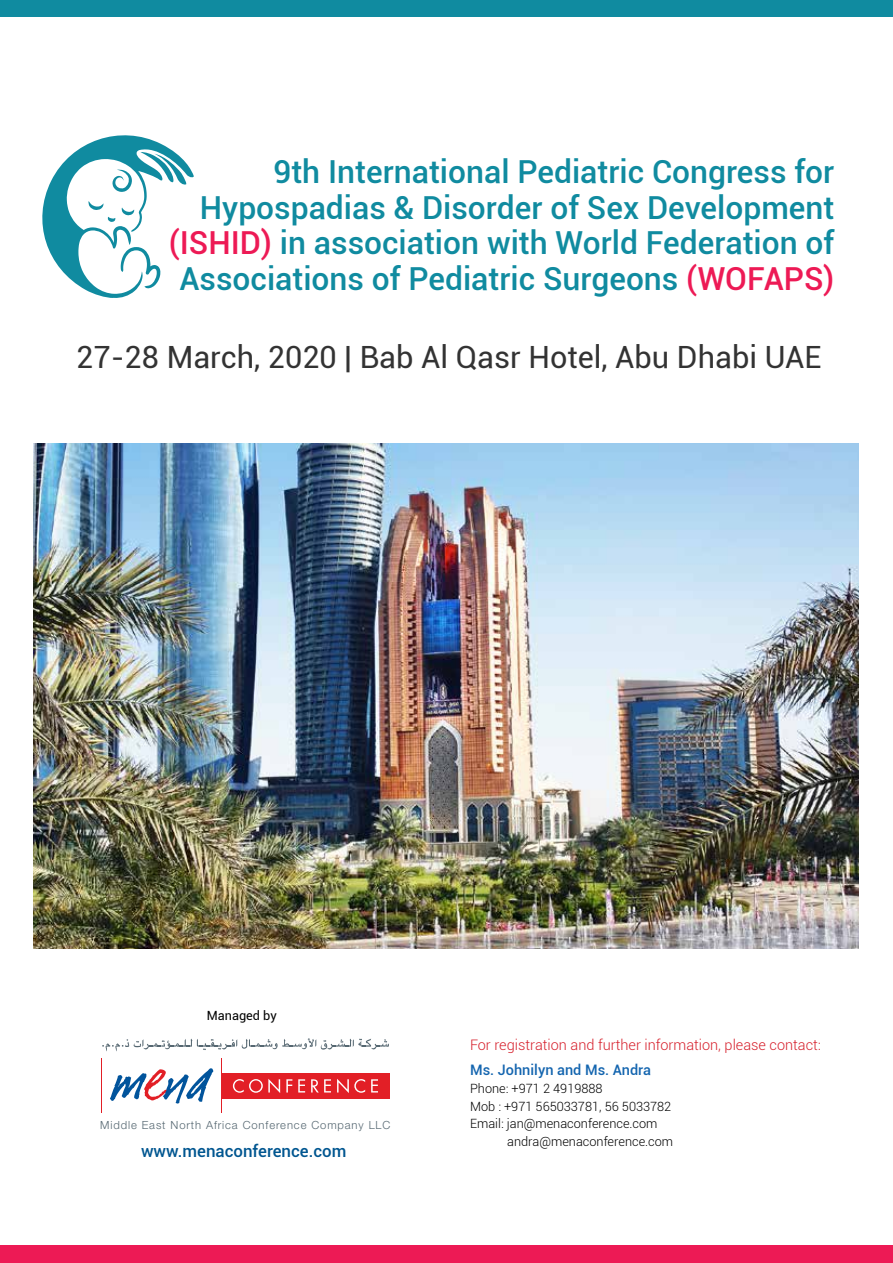
<style>
.page{position:relative;width:893px;height:1263px;background:#fff}
.page>*{position:absolute;margin:0;border:0;box-sizing:border-box;transform-origin:0 0}
.t1{font:500 31.8px/35.5px "Roboto";color:#108ba0;text-align:right}
.t2{font:30.6px "Roboto";color:#333}
.t3{font:500 16.95px "Roboto";color:#005690}
.t4{font:300 14.55px "Roboto";color:#d61f2b}
.t5{font:500 14.55px "Roboto";color:#1465af}
.t6{font:300 12.75px/17.7px "Roboto";color:#010101}
.t7{font:12.75px "Roboto";color:#020202}
.t8{font:300 11.25px "Helvetica Neue LT Std";letter-spacing:.08em;color:#556771}
.s1{color:#ed1a55}
</style>
<div class="page">
<div style="left:0;top:0;width:893px;height:16px;background:#108ba0"></div>
<div style="left:0;top:1246px;width:893px;height:17px;background:#ed1a55"></div>
<img style="left:34px;top:444px;width:824px;height:504px">
<svg style="left:110px;top:1068px;width:103px;height:35px"></svg>
<div style="left:221px;top:1073px;width:169px;height:25px;background:#e21f26"></div>
<svg style="left:233px;top:1079px;width:47px;height:14px"></svg>
<svg style="left:286px;top:1079px;width:6px;height:13px"></svg>
<svg style="left:298px;top:1079px;width:7px;height:13px"></svg>
<svg style="left:311px;top:1079px;width:20px;height:13px"></svg>
<svg style="left:337px;top:1079px;width:28px;height:14px"></svg>
<svg style="left:371px;top:1079px;width:7px;height:13px"></svg>
<hr style="left:221px;top:1058px;width:1px;height:55px;background:#e21f26">
<hr style="left:101px;top:1058px;width:1px;height:55px;background:#e21f26">
<svg style="left:102px;top:1038px;width:287px;height:13px"></svg>
<svg style="left:42px;top:135px;width:152px;height:163px"></svg>
<p class="t1" style="left:169px;top:153px;width:667px">9th International Pediatric Congress for Hypospadias &amp; Disorder of Sex Development <span class="s1">(ISHID)</span> in association with World Federation of Associations of Pediatric Surgeons <span class="s1">(WOFAPS)</span></p>
<p class="t2" style="left:76px;top:336px;width:747px">27-28 March, 2020 | Bab Al Qasr Hotel, Abu Dhabi UAE</p>
<p class="t7" style="left:207px;top:1006px;width:71px">Managed by</p>
<p class="t8" style="left:100px;top:1118px;width:292px">Middle East North Africa Conference Company LLC</p>
<p class="t3" style="left:141px;top:1139px;width:207px">www.menaconference.com</p>
<p class="t4" style="left:470px;top:1034px;width:352px">For registration and further information, please contact:</p>
<p class="t5" style="left:470px;top:1060px;width:183px">Ms. Johnilyn and Ms. Andra</p>
<p class="t6" style="left:470px;top:1079px;width:203px">Phone: +971 2 4919888<br>Mob : +971 565033781, 56 5033782<br>Email: jan@menaconference.com</p>
<p class="t6" style="left:507px;top:1132px;width:168px">andra@menaconference.com</p>
</div>
